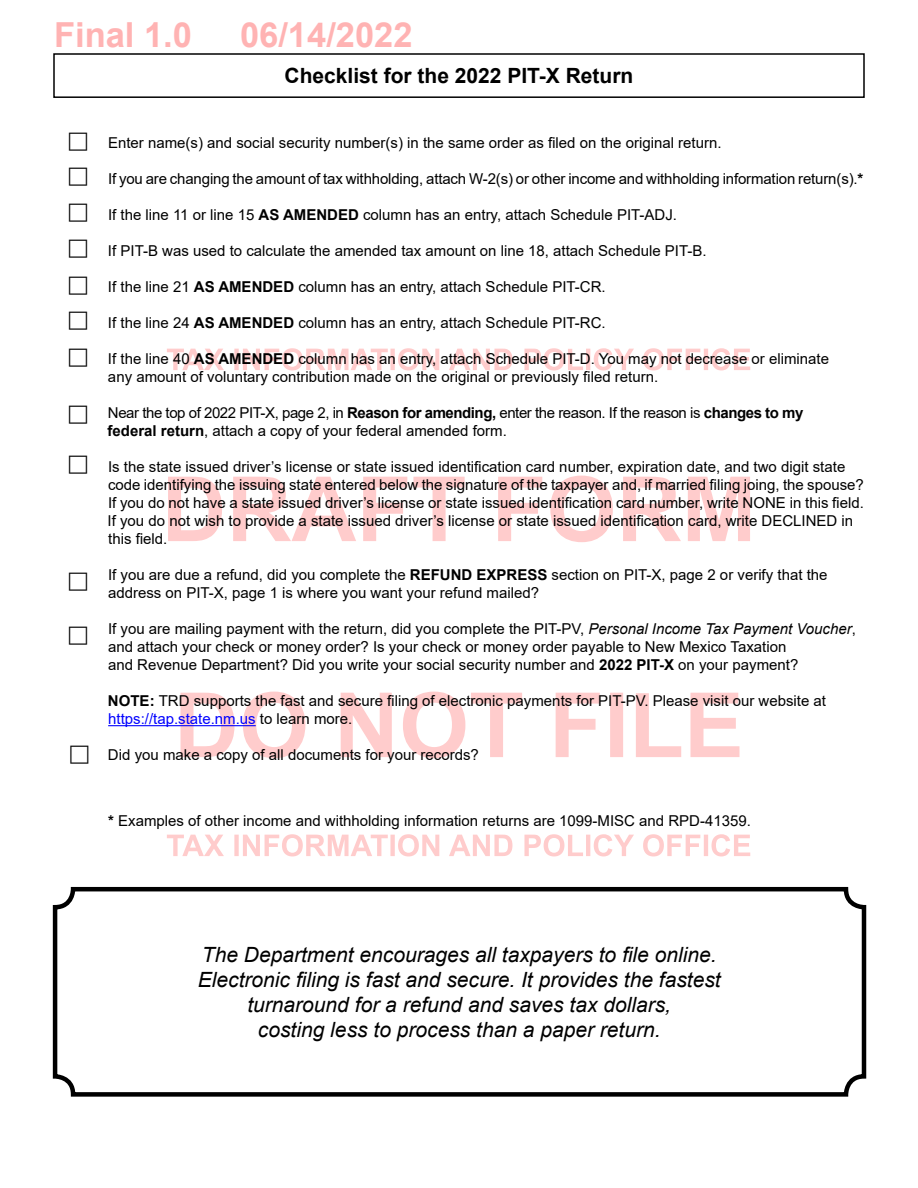
<style>
.page{position:relative;width:918px;height:1188px;background:#fff}
.page>*{position:absolute;margin:0;border:0;box-sizing:border-box;transform-origin:0 0}
.t1{font:700 34.5px "Arial";color:#ffb3b3}
.t2{font:italic 21px/25.2px "Arial";color:#000;text-align:center}
.t3{font:700 21px "Arial";color:#000}
.t4{font:15px/18px "Arial";color:#000}
.t5{font:15px/18px "Arial";letter-spacing:-.03em;color:#000}
.s1{font-weight:700}
.s2{font-style:italic}
.s3{color:#00f}
</style>
<div class="page">
<svg style="left:167px;top:834px;width:583px;height:22px"></svg>
<svg style="left:181px;top:692px;width:559px;height:66px"></svg>
<svg style="left:168px;top:476px;width:582px;height:66px"></svg>
<svg style="left:167px;top:348px;width:583px;height:22px"></svg>
<div style="left:53px;top:53px;width:812px;height:45px;border:2px solid #000"></div>
<div style="left:53px;top:887px;width:813px;height:210px;border:4px solid #000;border-radius:18px"></div>
<hr style="left:108px;top:725px;width:148px;height:1px;background:#00f">
<h1 class="t1" style="left:54px;top:11px;width:140px">Final 1.0</h1>
<h1 class="t1" style="left:240px;top:11px;width:174px">06/14/2022</h1>
<h2 class="t3" style="left:285px;top:61px;width:350px">Checklist for the 2022 PIT-X Return</h2>
<p class="t4" style="left:108px;top:134px;width:615px">Enter name(s) and social security number(s) in the same order as filed on the original return.</p>
<p class="t4" style="left:108px;top:170px;width:757px">If you are changing the amount of tax withholding, attach W-2(s) or other income and withholding information return(s).<span class="s1">*</span></p>
<p class="t4" style="left:108px;top:206px;width:571px">If the line 11 or line 15 <span class="s1">AS AMENDED</span> column has an entry, attach Schedule PIT-ADJ.</p>
<p class="t4" style="left:108px;top:242px;width:600px">If PIT-B was used to calculate the amended tax amount on line 18, attach Schedule PIT-B.</p>
<p class="t4" style="left:108px;top:278px;width:499px">If the line 21 <span class="s1">AS AMENDED</span> column has an entry, attach Schedule PIT-CR.</p>
<p class="t4" style="left:108px;top:314px;width:499px">If the line 24 <span class="s1">AS AMENDED</span> column has an entry, attach Schedule PIT-RC.</p>
<p class="t4" style="left:108px;top:350px;width:723px">If the line 40 <span class="s1">AS AMENDED</span> column has an entry, attach Schedule PIT-D. You may not decrease or eliminate any amount of voluntary contribution made on the original or previously filed return.</p>
<p class="t5" style="left:108px;top:404px;width:697px">Near the top of 2022 PIT-X, page 2, in <span class="s1">Reason for amending,</span> enter the reason. If the reason is <span class="s1">changes to my federal return</span>, attach a copy of your federal amended form.</p>
<p class="t4" style="left:108px;top:458px;width:758px">Is the state issued driver’s license or state issued identification card number, expiration date, and two digit state code identifying the issuing state entered below the signature of the taxpayer and, if married filing joing, the spouse?<br>If you do not have a state issued driver’s license or state issued identification card number, write NONE in this field.<br>If you do not wish to provide a state issued driver’s license or state issued identification card, write DECLINED in this field.</p>
<p class="t4" style="left:108px;top:566px;width:721px">If you are due a refund, did you complete the <span class="s1">REFUND EXPRESS</span> section on PIT-X, page 2 or verify that the address on PIT-X, page 1 is where you want your refund mailed?</p>
<p class="t4" style="left:108px;top:620px;width:749px">If you are mailing payment with the return, did you complete the PIT-PV, <span class="s2">Personal Income Tax Payment Voucher</span>, and attach your check or money order? Is your check or money order payable to New Mexico Taxation<br>and Revenue Department? Did you write your social security number and <span class="s1">2022 PIT-X</span> on your payment?</p>
<p class="t4" style="left:108px;top:692px;width:720px"><span class="s1">NOTE:</span> TRD supports the fast and secure filing of electronic payments for PIT-PV. Please visit our website at <span class="s3">https://tap.state.nm.us</span> to learn more.</p>
<p class="t4" style="left:108px;top:746px;width:372px">Did you make a copy of all documents for your records?</p>
<p class="t4" style="left:108px;top:812px;width:644px"><span class="s1">*</span> Examples of other income and withholding information returns are 1099-MISC and RPD-41359.</p>
<h2 class="t2" style="left:198px;top:942px;width:524px">The Department encourages all taxpayers to file online.<br>Electronic filing is fast and secure. It provides the fastest turnaround for a refund and saves tax dollars,<br>costing less to process than a paper return.</h2>
</div>
